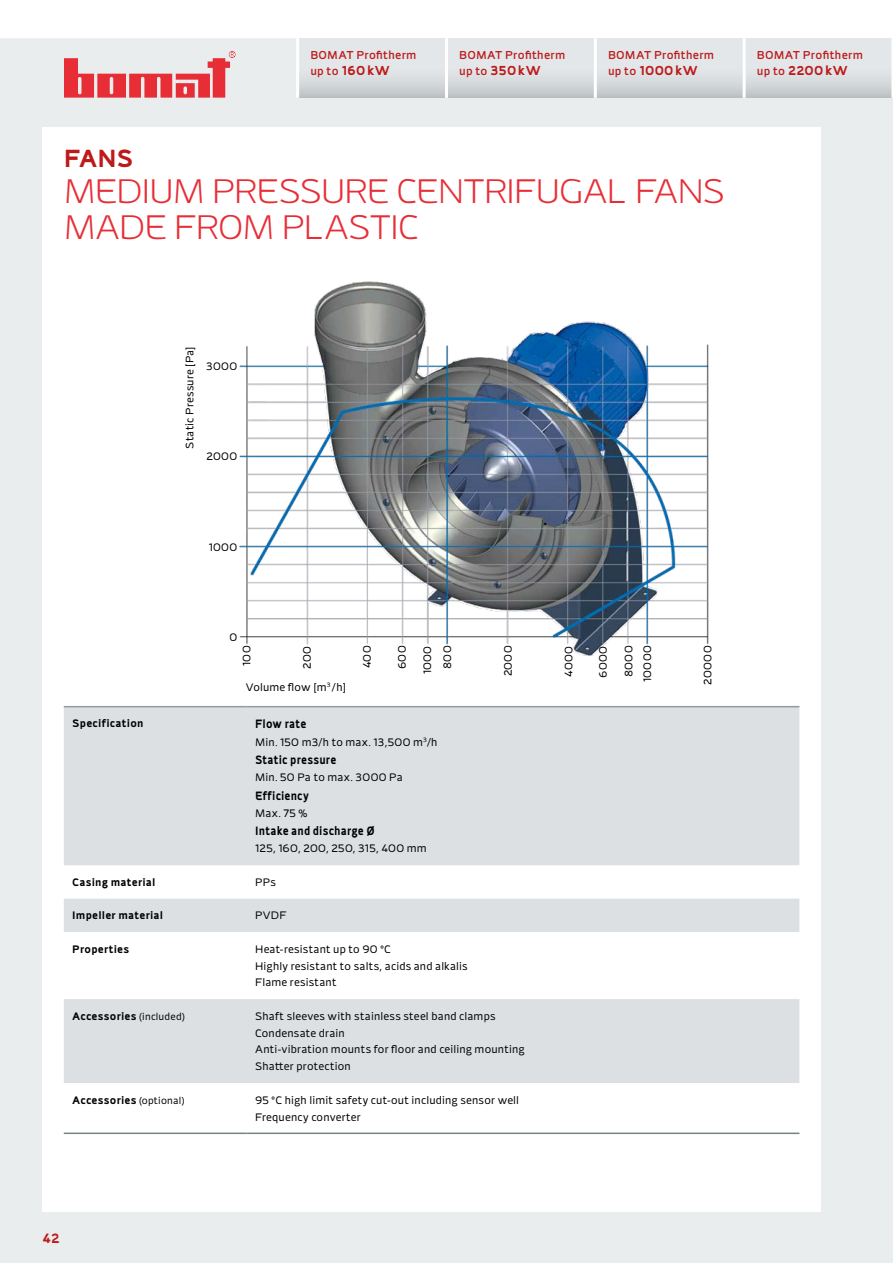
<style>
.page{position:relative;width:893px;height:1263px;background:#fff}
.page>*{position:absolute;margin:0;border:0;box-sizing:border-box;transform-origin:0 0}
.t1{font:300 33px/36px "Adonide";letter-spacing:-.02em;color:#e72e36}
.t2{font:700 24px "Adonide";color:#bd1a1a}
.t3{font:700 13.2px "Adonide";color:#bd1a1a}
.t4{font:700 12.6px "Adonide";letter-spacing:.025em;color:#bd1a1a}
.t5{font:700 11.7px "Adonide";letter-spacing:.02em;color:#000;scale:.9 1}
.t6{font:500 11.1px "Adonide";letter-spacing:.025em;color:#bd1a1a}
.t7{font:10.5px/16.8px "Adonide";letter-spacing:.02em;color:#000}
.t8{font:700 10.5px "Adonide";letter-spacing:.02em;color:#000}
.s1{font-weight:500;font-size:11.1px}
.s2{font-weight:400;font-size:9.6px}
</style>
<div class="page">
<div style="left:0;top:38px;width:893px;height:1225px;background:#eaedee"></div>
<div style="left:298px;top:38px;width:595px;height:60px;background:#e3e7e9"></div>
<div style="left:298px;top:64px;width:595px;height:34px;background:linear-gradient(to bottom,#eaeef0,#c1c5c7)"></div>
<hr style="left:891px;top:38px;width:2px;height:60px;background:#fff">
<hr style="left:743px;top:38px;width:3px;height:60px;background:#fff">
<hr style="left:594px;top:38px;width:3px;height:60px;background:#fff">
<hr style="left:445px;top:38px;width:3px;height:60px;background:#fff">
<hr style="left:296px;top:38px;width:3px;height:60px;background:#fff">
<svg style="left:64px;top:51px;width:171px;height:47px;background:#e8969a"></svg>
<div style="left:43px;top:128px;width:778px;height:1084px;background:#fff"></div>
<img style="left:239px;top:281px;width:470px;height:375px">
<svg style="left:64px;top:707px;width:735px;height:376px;fill:#dce0e3"></svg>
<hr style="left:64px;top:1132px;width:183px;height:2px;background:#778186">
<hr style="left:247px;top:1132px;width:552px;height:2px;background:#778186">
<hr style="left:64px;top:706px;width:183px;height:1px;background:#919ba0">
<hr style="left:247px;top:706px;width:552px;height:1px;background:#919ba0">
<p class="t6" style="left:310px;top:48px;width:108px">BOMAT Profitherm</p>
<p class="t4" style="left:310px;top:62px;width:81px"><span class="s1">up to</span> 160kW</p>
<p class="t6" style="left:459px;top:48px;width:108px">BOMAT Profitherm</p>
<p class="t4" style="left:459px;top:62px;width:83px"><span class="s1">up to</span> 350kW</p>
<p class="t6" style="left:608px;top:48px;width:108px">BOMAT Profitherm</p>
<p class="t4" style="left:608px;top:62px;width:91px"><span class="s1">up to</span> 1000kW</p>
<p class="t6" style="left:757px;top:48px;width:108px">BOMAT Profitherm</p>
<p class="t4" style="left:757px;top:62px;width:93px"><span class="s1">up to</span> 2200kW</p>
<h2 class="t2" style="left:64px;top:142px;width:71px">FANS</h2>
<h1 class="t1" style="left:64px;top:173px;width:663px">MEDIUM PRESSURE CENTRIFUGAL FANS<br>MADE FROM PLASTIC</h1>
<p class="t7" style="left:181px;top:449px;width:103px;rotate:-90deg">Static Pressure [Pa]</p>
<p class="t7" style="left:206px;top:357px;width:33px">3000</p>
<p class="t7" style="left:206px;top:447px;width:32px">2000</p>
<p class="t7" style="left:209px;top:538px;width:30px">1000</p>
<p class="t7" style="left:229px;top:628px;width:9px">0</p>
<p class="t7" style="left:238px;top:666px;width:22px;rotate:-90deg">100</p>
<p class="t7" style="left:299px;top:669px;width:24px;rotate:-90deg">200</p>
<p class="t7" style="left:246px;top:678px;width:102px">Volume flow [m<sup>3</sup> /h]</p>
<p class="t7" style="left:419px;top:674px;width:30px;rotate:-90deg">1000</p>
<p class="t7" style="left:499px;top:676px;width:32px;rotate:-90deg">2000</p>
<p class="t7" style="left:560px;top:677px;width:33px;rotate:-90deg">4000</p>
<p class="t7" style="left:595px;top:678px;width:33px;rotate:-90deg">6000</p>
<p class="t7" style="left:619px;top:682px;width:38px;line-height:18.8px;text-align:center;rotate:-90deg">8000<br>10000</p>
<p class="t7" style="left:699px;top:684px;width:40px;rotate:-90deg">20000</p>
<p class="t7" style="left:359px;top:668px;width:24px;rotate:-90deg">400</p>
<p class="t7" style="left:393px;top:669px;width:25px;rotate:-90deg">600</p>
<p class="t7" style="left:439px;top:669px;width:25px;rotate:-90deg">800</p>
<p class="t8" style="left:72px;top:716px;width:73px">Specification</p>
<p class="t5" style="left:255px;top:716px;width:58px">Flow rate</p>
<p class="t7" style="left:255px;top:733px;width:184px">Min. 150 m3/h to max. 13,500 m<sup>3</sup>/h</p>
<p class="t5" style="left:255px;top:752px;width:92px">Static pressure</p>
<p class="t7" style="left:255px;top:769px;width:149px">Min. 50 Pa to max. 3000 Pa</p>
<p class="t5" style="left:255px;top:787px;width:61px">Efficiency</p>
<p class="t7" style="left:255px;top:804px;width:54px">Max. 75 %</p>
<p class="t5" style="left:255px;top:823px;width:135px">Intake and discharge Ø</p>
<p class="t7" style="left:255px;top:840px;width:173px">125, 160, 200, 250, 315, 400 mm</p>
<p class="t8" style="left:72px;top:875px;width:85px">Casing material</p>
<p class="t7" style="left:255px;top:874px;width:22px">PPs</p>
<p class="t8" style="left:72px;top:908px;width:92px">Impeller material</p>
<p class="t7" style="left:255px;top:907px;width:33px">PVDF</p>
<p class="t8" style="left:72px;top:942px;width:58px">Properties</p>
<p class="t7" style="left:255px;top:940px;width:214px">Heat-resistant up to 90 °C<br>Highly resistant to salts, acids and alkalis<br>Flame resistant</p>
<p class="t8" style="left:72px;top:1009px;width:114px">Accessories <span class="s2">(included)</span></p>
<p class="t7" style="left:255px;top:1007px;width:271px">Shaft sleeves with stainless steel band clamps Condensate drain<br>Anti-vibration mounts for floor and ceiling mounting Shatter protection</p>
<p class="t8" style="left:72px;top:1093px;width:114px">Accessories <span class="s2">(optional)</span></p>
<p class="t7" style="left:255px;top:1091px;width:265px">95 °C high limit safety cut-out including sensor well<br>Frequency converter</p>
<p class="t3" style="left:43px;top:1229px;width:18px">42</p>
</div>
